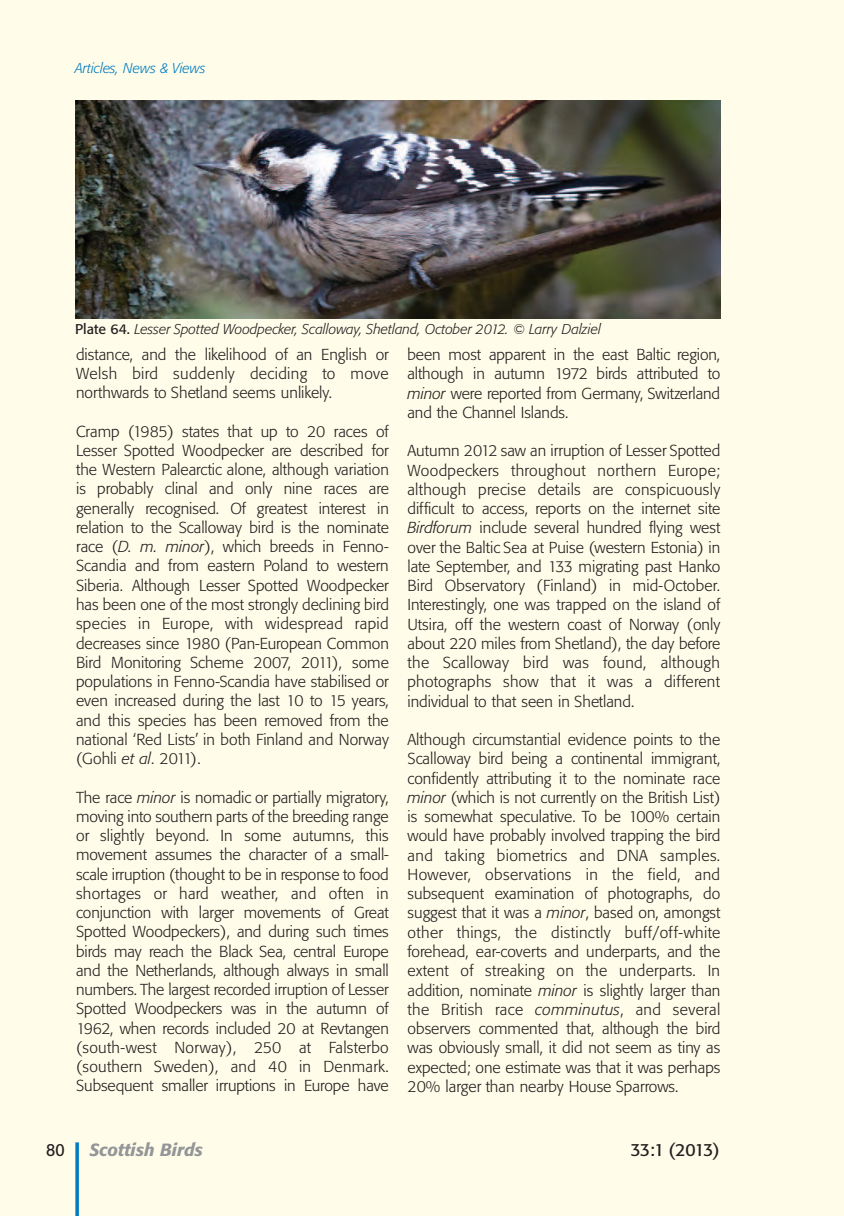
<style>
.page{position:relative;width:844px;height:1216px;background:#fff}
.page>*{position:absolute;margin:0;border:0;box-sizing:border-box;transform-origin:0 0}
.t1{font:italic 500 17.5px "Formata BQ";color:#939598}
.t2{font:17.5px "Formata BQ";letter-spacing:-.035em;color:#231f20}
.t3{font:17.5px "Formata BQ";letter-spacing:-.035em;color:#231f20;scale:.9 1}
.t4{font:300 15.75px/19.2px "Formata BQ";color:#231f20;text-align:justify}
.t5{font:italic 300 14px "Formata BQ";color:#231f20}
.t6{font:italic 300 14px "Formata BQ";color:#007cc2}
.s1{font-weight:400;font-style:normal}
.s2{font-style:italic}
</style>
<div class="page">
<div style="left:0;top:0;width:843px;height:1215px;background:#fffde9"></div>
<svg style="left:75px;top:1142px;width:4px;height:73px"></svg>
<img style="left:76px;top:100px;width:644px;height:219px">
<p class="t6" style="left:75px;top:62px;width:132px">Articles, News &amp; Views</p>
<p class="t5" style="left:75px;top:323px;width:527px"><span class="s1">Plate 64.</span> Lesser Spotted Woodpecker, Scalloway, Shetland, October 2012. © Larry Dalziel</p>
<p class="t4" style="left:76px;top:346px;width:314px">distance, and the likelihood of an English or Welsh bird suddenly deciding to move northwards to Shetland seems unlikely.</p>
<p class="t4" style="left:76px;top:423px;width:314px">Cramp (1985) states that up to 20 races of Lesser Spotted Woodpecker are described for the Western Palearctic alone, although variation is probably clinal and only nine races are generally recognised. Of greatest interest in relation to the Scalloway bird is the nominate race (<span class="s2">D. m. minor</span>), which breeds in Fenno-Scandia and from eastern Poland to western Siberia. Although Lesser Spotted Woodpecker has been one of the most strongly declining bird species in Europe, with widespread rapid decreases since 1980 (Pan-European Common Bird Monitoring Scheme 2007, 2011), some populations in Fenno-Scandia have stabilised or even increased during the last 10 to 15 years, and this species has been removed from the national ‘Red Lists’ in both Finland and Norway (Gohli <span class="s2">et al</span>. 2011).</p>
<p class="t4" style="left:76px;top:788px;width:314px">The race <span class="s2">minor</span> is nomadic or partially migratory, moving into southern parts of the breeding range or slightly beyond. In some autumns, this movement assumes the character of a small&shy;scale irruption (thought to be in response to food shortages or hard weather, and often in conjunction with larger movements of Great Spotted Woodpeckers), and during such times birds may reach the Black Sea, central Europe and the Netherlands, although always in small numbers. The largest recorded irruption of Lesser Spotted Woodpeckers was in the autumn of 1962, when records included 20 at Revtangen (south-west Norway), 250 at Falsterbo (southern Sweden), and 40 in Denmark.<br>Subsequent smaller irruptions in Europe have</p>
<p class="t4" style="left:407px;top:346px;width:314px">been most apparent in the east Baltic region, although in autumn 1972 birds attributed to <span class="s2">minor</span> were reported from Germany, Switzerland and the Channel Islands.</p>
<p class="t4" style="left:407px;top:442px;width:314px">Autumn 2012 saw an irruption of Lesser Spotted Woodpeckers throughout northern Europe; although precise details are conspicuously difficult to access, reports on the internet site <span class="s2">Birdforum</span> include several hundred flying west over the Baltic Sea at Puise (western Estonia) in late September, and 133 migrating past Hanko Bird Observatory (Finland) in mid-October.<br>Interestingly, one was trapped on the island of Utsira, off the western coast of Norway (only about 220 miles from Shetland), the day before the Scalloway bird was found, although photographs show that it was a different individual to that seen in Shetland.</p>
<p class="t4" style="left:407px;top:731px;width:314px">Although circumstantial evidence points to the Scalloway bird being a continental immigrant, confidently attributing it to the nominate race <span class="s2">minor</span> (which is not currently on the British List) is somewhat speculative. To be 100% certain would have probably involved trapping the bird and taking biometrics and DNA samples.<br>However, observations in the field, and subsequent examination of photographs, do suggest that it was a <span class="s2">minor</span>, based on, amongst other things, the distinctly buff/off-white forehead, ear-coverts and underparts, and the extent of streaking on the underparts. In addition, nominate <span class="s2">minor</span> is slightly larger than the British race <span class="s2">comminutus</span>, and several observers commented that, although the bird was obviously small, it did not seem as tiny as expected; one estimate was that it was perhaps 20% larger than nearby House Sparrows.</p>
<p class="t3" style="left:46px;top:1142px;width:22px">80</p>
<p class="t1" style="left:89px;top:1142px;width:115px">Scottish Birds</p>
<p class="t2" style="left:630px;top:1141px;width:91px">33:1 (2013)</p>
</div>
